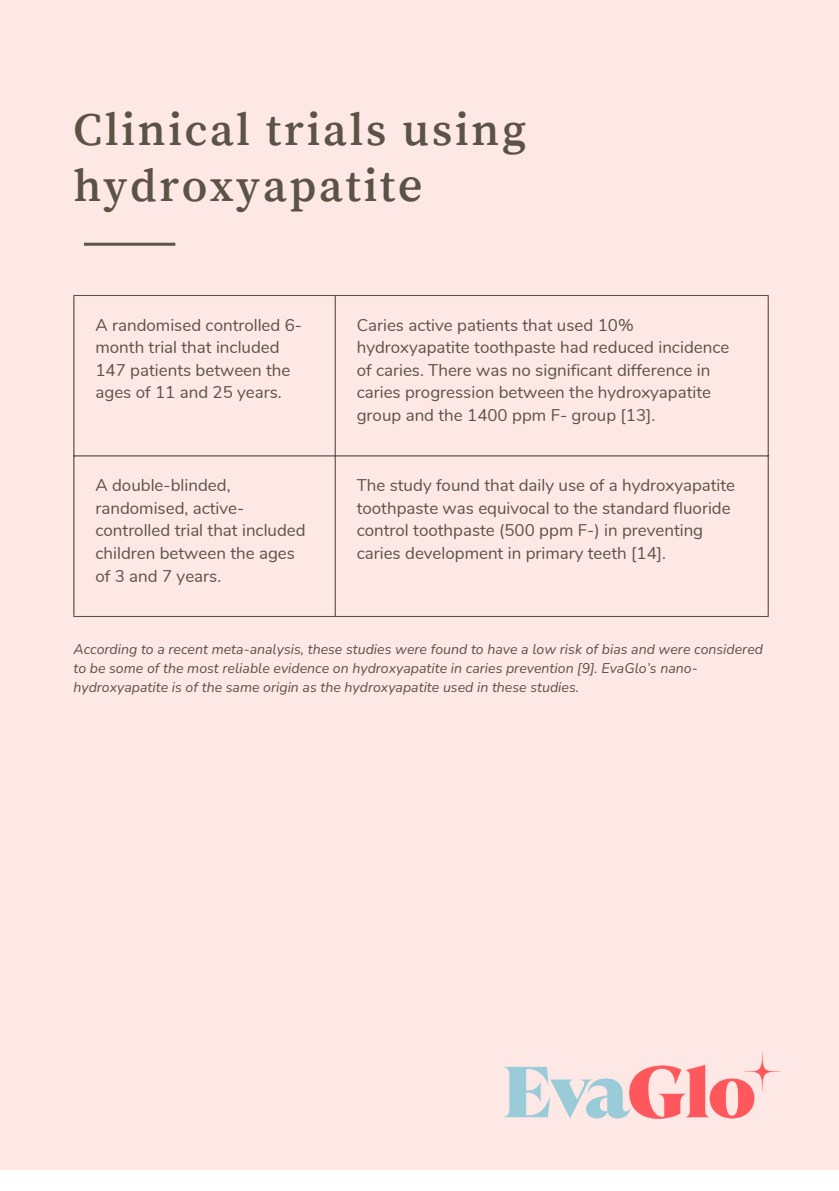
<style>
.page{position:relative;width:839px;height:1191px;background:#fff}
.page>*{position:absolute;margin:0;border:0;box-sizing:border-box;transform-origin:0 0}
.t1{font:48px/56px "Song Myung";letter-spacing:.05em;color:#5b5346}
.t2{font:17px/22.6px "Nunito";color:#5b5346}
.t3{font:italic 14px/19px "Nunito";color:#5b5346}
</style>
<div class="page">
<div style="left:0;top:0;width:838px;height:1170px;background:#fde8e5"></div>
<hr style="left:73px;top:296px;width:1px;height:320px;background:#5b5346">
<hr style="left:334px;top:296px;width:2px;height:320px;background:#5b5346">
<hr style="left:767px;top:296px;width:1px;height:320px;background:#5b5346">
<hr style="left:73px;top:295px;width:695px;height:1px;background:#5b5346">
<hr style="left:73px;top:455px;width:695px;height:2px;background:#5b5346">
<hr style="left:73px;top:616px;width:695px;height:1px;background:#5b5346">
<hr style="left:84px;top:243px;width:91px;height:3px;background:#5b5346">
<img style="left:505px;top:1053px;width:274px;height:66px">
<h1 class="t1" style="left:73px;top:102px;width:454px">Clinical trials using hydroxyapatite</h1>
<p class="t2" style="left:95px;top:313px;width:208px">A randomised controlled 6- month trial that included<br>147 patients between the ages of 11 and 25 years.</p>
<p class="t2" style="left:357px;top:313px;width:374px">Caries active patients that used 10% hydroxyapatite toothpaste had reduced incidence of caries. There was no significant difference in caries progression between the hydroxyapatite group and the 1400 ppm F- group [13].</p>
<p class="t2" style="left:95px;top:473px;width:212px">A double-blinded, randomised, active&shy;controlled trial that included children between the ages of 3 and 7 years.</p>
<p class="t2" style="left:357px;top:473px;width:380px">The study found that daily use of a hydroxyapatite toothpaste was equivocal to the standard fluoride control toothpaste (500 ppm F-) in preventing caries development in primary teeth [14].</p>
<p class="t3" style="left:73px;top:640px;width:691px">According to a recent meta-analysis, these studies were found to have a low risk of bias and were considered to be some of the most reliable evidence on hydroxyapatite in caries prevention [9]. EvaGlo’s nano&shy;hydroxyapatite is of the same origin as the hydroxyapatite used in these studies.</p>
</div>
